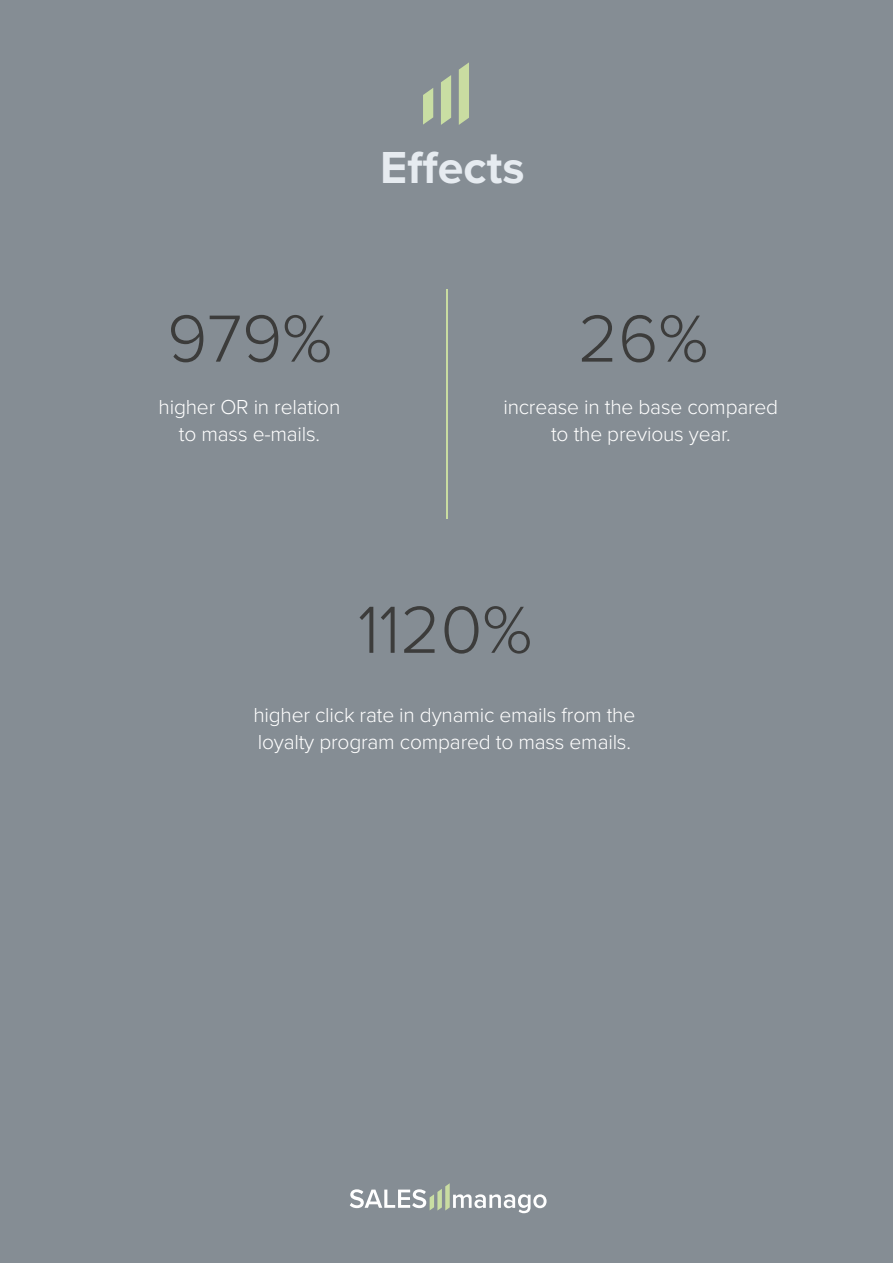
<style>
.page{position:relative;width:893px;height:1263px;background:#858d94}
.page>*{position:absolute;margin:0;border:0;box-sizing:border-box;transform-origin:0 0}
.t1{font:300 69px "Proxima Nova";color:#3c3c3b}
.t2{font:700 46.5px "Proxima Nova";color:#e6ebf0}
.t3{font:300 21px/27px "Proxima Nova";letter-spacing:-.01em;color:#fff;text-align:center}
</style>
<div class="page">
<svg style="left:423px;top:88px;width:10px;height:37px"></svg>
<svg style="left:441px;top:75px;width:10px;height:50px"></svg>
<svg style="left:459px;top:62px;width:10px;height:63px"></svg>
<hr style="left:446px;top:289px;width:2px;height:229px;background:#c9dca1">
<svg style="left:350px;top:1183px;width:197px;height:30px"></svg>
<p class="t2" style="left:380px;top:132px;width:146px">Effects</p>
<p class="t1" style="left:167px;top:287px;width:166px">979%</p>
<p class="t3" style="left:159px;top:393px;width:183px">higher OR in relation</p>
<p class="t3" style="left:179px;top:420px;width:143px">to mass e-mails.</p>
<p class="t1" style="left:578px;top:287px;width:132px">26%</p>
<p class="t3" style="left:503px;top:393px;width:276px">increase in the base compared to the previous year.</p>
<p class="t1" style="left:358px;top:578px;width:176px">1120%</p>
<p class="t3" style="left:253px;top:700px;width:383px;text-align:left">higher click rate in dynamic emails from the loyalty program compared to mass emails.</p>
</div>
